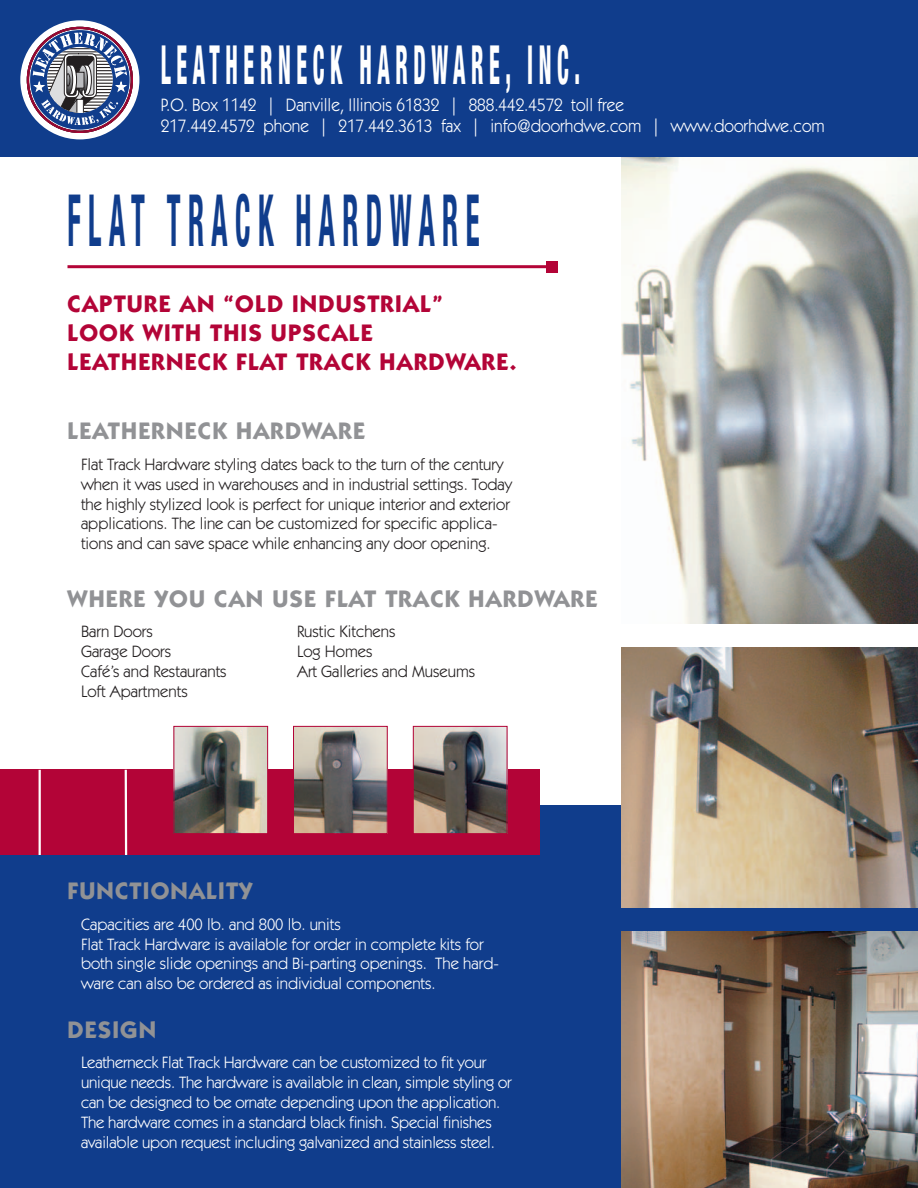
<style>
.page{position:relative;width:918px;height:1188px;background:#fff}
.page>*{position:absolute;margin:0;border:0;box-sizing:border-box;transform-origin:0 0}
.t1{font:700 condensed 72px "Helvetica Neue";letter-spacing:.26em;color:#103d8c;scale:.4 1}
.t2{font:800 condensed 54px "Helvetica Neue";letter-spacing:.26em;color:#fff;scale:.4 1}
.subhead{font:700 24px/28.8px "Itc Kabel";letter-spacing:.05em;color:#b30437}
.subhead-2{font:700 24px "Itc Kabel";letter-spacing:.05em;color:#919295}
.t3{font:18px "Itc Kabel";color:#fff;scale:.95 1}
.text{font:16.5px/19.8px "Itc Kabel";letter-spacing:-.01em;color:#fff}
.text-2{font:16.5px/19.8px "Itc Kabel";color:#231f20}
</style>
<div class="page">
<img style="left:621px;top:157px;width:297px;height:467px">
<div style="left:0;top:0;width:918px;height:157px;background:#103d8c"></div>
<hr style="left:68px;top:265px;width:484px;height:3px;background:#b30437">
<div style="left:546px;top:261px;width:12px;height:12px;background:#b30437"></div>
<div style="left:0;top:806px;width:918px;height:382px;background:#103d8c"></div>
<img style="left:621px;top:931px;width:297px;height:257px">
<img style="left:621px;top:647px;width:297px;height:261px">
<div style="left:0;top:770px;width:540px;height:85px;background:#b30437"></div>
<img style="left:295px;top:728px;width:91px;height:104px">
<div style="left:293px;top:726px;width:95px;height:108px;border:1px solid #b30437"></div>
<img style="left:176px;top:728px;width:90px;height:104px">
<div style="left:174px;top:726px;width:94px;height:108px;border:1px solid #b30437"></div>
<img style="left:415px;top:728px;width:90px;height:104px">
<div style="left:413px;top:726px;width:94px;height:108px;border:1px solid #b30437"></div>
<hr style="left:39px;top:770px;width:2px;height:85px;background:#fff">
<hr style="left:125px;top:770px;width:2px;height:85px;background:#fff">
<div style="left:20px;top:20px;width:119px;height:119px;background:#fff;border-radius:50%"></div>
<svg style="left:27px;top:27px;width:106px;height:106px"></svg>
<p class="t2" style="left:161px;top:32px;width:1050px">LEATHERNECK HARDWARE, INC.</p>
<p class="t3" style="left:161px;top:95px;width:489px">P.O. Box 1142 | Danville, Illinois 61832 | 888.442.4572 toll free</p>
<p class="t3" style="left:161px;top:116px;width:700px">217.442.4572 phone | 217.442.3613 fax | info@doorhdwe.com | www.doorhdwe.com</p>
<p class="t1" style="left:68px;top:177px;width:1032px">FLAT TRACK HARDWARE</p>
<p class="subhead" style="left:68px;top:289px;width:450px">CAPTURE AN “OLD INDUSTRIAL”<br>LOOK WITH THIS UPSCALE<br>LEATHERNECK FLAT TRACK HARDWARE.</p>
<p class="subhead-2" style="left:68px;top:417px;width:299px">LEATHERNECK HARDWARE</p>
<p class="text-2" style="left:81px;top:455px;width:433px">Flat Track Hardware styling dates back to the turn of the century when it was used in warehouses and in industrial settings. Today the highly stylized look is perfect for unique interior and exterior applications. The line can be customized for specific applica&shy;tions and can save space while enhancing any door opening.</p>
<p class="subhead-2" style="left:68px;top:584px;width:532px">WHERE YO U CAN USE FLAT TRACK HARDWARE</p>
<p class="text-2" style="left:81px;top:622px;width:73px">Barn Doors</p>
<p class="text-2" style="left:297px;top:622px;width:100px">Rustic Kitchens</p>
<p class="text-2" style="left:81px;top:642px;width:92px">Garage Doors</p>
<p class="text-2" style="left:297px;top:642px;width:77px">Log Homes</p>
<p class="text-2" style="left:81px;top:661px;width:147px">Café’s and Restaurants</p>
<p class="text-2" style="left:297px;top:661px;width:180px">Art Galleries and Museums</p>
<p class="text-2" style="left:81px;top:681px;width:108px">Loft Apartments</p>
<p class="subhead-2" style="left:68px;top:876px;width:187px">FUNCTIONALITY</p>
<p class="text" style="left:81px;top:914px;width:261px">Capacities are 400 lb. and 800 lb. units</p>
<p class="text" style="left:81px;top:934px;width:419px">Flat Track Hardware is available for order in complete kits for both single slide openings and Bi-parting openings. The hard&shy;ware can also be ordered as individual components.</p>
<p class="subhead-2" style="left:68px;top:1015px;width:90px">DESIGN</p>
<p class="text" style="left:81px;top:1053px;width:432px">Leatherneck Flat Track Hardware can be customized to fit your unique needs. The hardware is available in clean, simple styling or can be designed to be ornate depending upon the application.<br>The hardware comes in a standard black finish. Special finishes available upon request including galvanized and stainless steel.</p>
</div>
